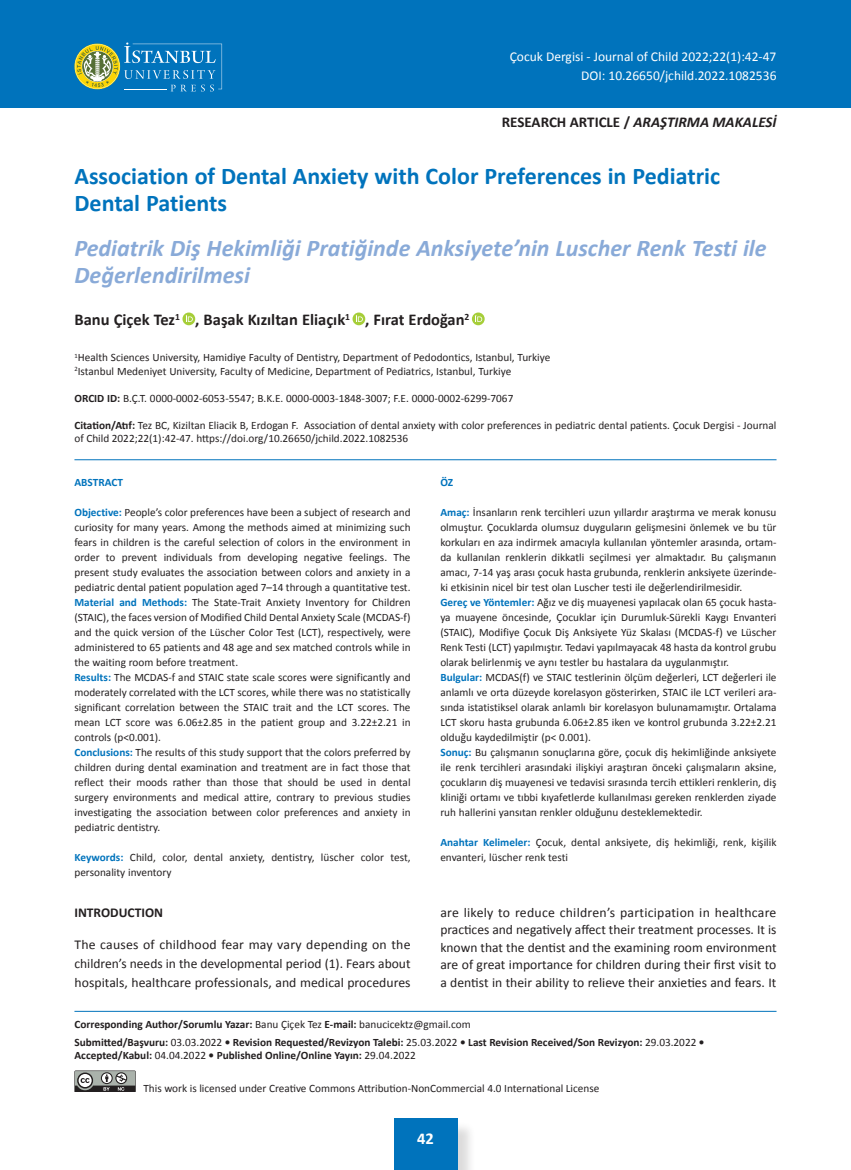
<style>
.page{position:relative;width:851px;height:1170px;background:#fff}
.page>*{position:absolute;margin:0;border:0;box-sizing:border-box;transform-origin:0 0}
.t1{font:italic 700 24px/27px "Calibri";color:#89aad8}
.t2{font:700 24px/27px "Calibri";color:#0073bc}
.t3{font:700 16.5px "Calibri";color:#231f20}
.t4{font:700 16.5px "Calibri";color:#fff}
.t5{font:italic 700 15px "Calibri";color:#231f20}
.t6{font:13.5px/17.5px "Calibri";color:#231f20;text-align:justify}
.t7{font:13.5px/19.5px "Calibri";color:#fff;text-align:right}
.t8{font:700 13.5px "Calibri";color:#231f20}
.t9{font:11.25px/15px "Calibri";color:#231f20}
.t10{font:700 11.25px/17.7px "Calibri";color:#231f20}
.t11{font:700 11.25px "Calibri";color:#0073bc}
.s1{font-style:normal}
.s2{font-weight:700}
.s3{font-weight:700;color:#0073bc}
.s4{font-weight:400}
</style>
<div class="page">
<div style="left:396px;top:1121px;width:80px;height:48px;background:#231f20;opacity:.16"></div>
<div style="left:393px;top:1118px;width:64px;height:51px;background:#0073bc"></div>
<div style="left:0;top:0;width:850px;height:107px;background:#0073bc"></div>
<svg style="left:182px;top:312px;width:13px;height:13px"></svg>
<svg style="left:186px;top:315px;width:7px;height:7px"></svg>
<svg style="left:352px;top:312px;width:13px;height:13px"></svg>
<svg style="left:356px;top:315px;width:7px;height:7px"></svg>
<svg style="left:472px;top:312px;width:12px;height:13px"></svg>
<svg style="left:475px;top:315px;width:7px;height:7px"></svg>
<hr style="left:74px;top:1010px;width:702px;height:1px;background:#0073bc">
<hr style="left:74px;top:459px;width:702px;height:1px;background:#0073bc">
<svg style="left:74px;top:1070px;width:62px;height:21px"></svg>
<svg style="left:74px;top:43px;width:148px;height:49px"></svg>
<p class="t7" style="left:509px;top:46px;width:268px">Çocuk Dergisi - Journal of Child 2022;22(1):42-47<br>DOI: 10.26650/jchild.2022.1082536</p>
<h3 class="t5" style="left:501px;top:112px;width:276px"><span class="s1">RESEARCH ARTICLE /</span> ARAŞTIRMA MAKALESİ</h3>
<h1 class="t2" style="left:74px;top:163px;width:647px">Association of Dental Anxiety with Color Preferences in Pediatric<br>Dental Patients</h1>
<h1 class="t1" style="left:74px;top:235px;width:693px">Pediatrik Diş Hekimliği Pratiğinde Anksiyete’nin Luscher Renk Testi ile<br>Değerlendirilmesi</h1>
<h2 class="t3" style="left:74px;top:309px;width:396px">Banu Çiçek Tez<sup>1</sup> , Başak Kızıltan Eliaçık<sup>1</sup> , Fırat Erdoğan<sup>2</sup></h2>
<p class="t9" style="left:74px;top:351px;width:477px;line-height:13.5px"><sup>1</sup>Health Sciences University, Hamidiye Faculty of Dentistry, Department of Pedodontics, Istanbul, Turkiye<br><sup>2</sup>Istanbul Medeniyet University, Faculty of Medicine, Department of Pediatrics, Istanbul, Turkiye</p>
<p class="t9" style="left:74px;top:390px;width:440px"><span class="s2">ORCID ID:</span> B.Ç.T. 0000-0002-6053-5547; B.K.E. 0000-0003-1848-3007; F.E. 0000-0002-6299-7067</p>
<p class="t9" style="left:74px;top:418px;width:703px;line-height:13.5px"><span class="s2">Citation/Atıf:</span> Tez BC, Kiziltan Eliacik B, Erdogan F. Association of dental anxiety with color preferences in pediatric dental patients. Çocuk Dergisi - Journal of Child 2022;22(1):42-47. https://doi.org/10.26650/jchild.2022.1082536</p>
<p class="t11" style="left:74px;top:474px;width:50px">ABSTRACT</p>
<p class="t9" style="left:74px;top:504px;width:337px"><span class="s3">Objective:</span> People’s color preferences have been a subject of research and curiosity for many years. Among the methods aimed at minimizing such fears in children is the careful selection of colors in the environment in order to prevent individuals from developing negative feelings. The present study evaluates the association between colors and anxiety in a pediatric dental patient population aged 7–14 through a quantitative test.<br><span class="s3">Material and Methods:</span> The State-Trait Anxiety Inventory for Children (STAIC), the faces version of Modified Child Dental Anxiety Scale (MCDAS-f) and the quick version of the Lüscher Color Test (LCT), respectively, were administered to 65 patients and 48 age and sex matched controls while in the waiting room before treatment.<br><span class="s3">Results:</span> The MCDAS-f and STAIC state scale scores were significantly and moderately correlated with the LCT scores, while there was no statistically significant correlation between the STAIC trait and the LCT scores. The mean LCT score was 6.06±2.85 in the patient group and 3.22±2.21 in controls (p&lt;0.001).<br><span class="s3">Conclusions:</span> The results of this study support that the colors preferred by children during dental examination and treatment are in fact those that reflect their moods rather than those that should be used in dental surgery environments and medical attire, contrary to previous studies investigating the association between color preferences and anxiety in pediatric dentistry.</p>
<p class="t9" style="left:74px;top:849px;width:337px"><span class="s3">Keywords:</span> Child, color, dental anxiety, dentistry, lüscher color test, personality inventory</p>
<p class="t8" style="left:74px;top:903px;width:90px">INTRODUCTION</p>
<p class="t6" style="left:74px;top:934px;width:337px;line-height:19.2px">The causes of childhood fear may vary depending on the children’s needs in the developmental period (1). Fears about hospitals, healthcare professionals, and medical procedures</p>
<p class="t11" style="left:440px;top:474px;width:14px">ÖZ</p>
<p class="t9" style="left:440px;top:504px;width:337px"><span class="s3">Amaç:</span> İnsanların renk tercihleri uzun yıllardır araştırma ve merak konusu olmuştur. Çocuklarda olumsuz duyguların gelişmesini önlemek ve bu tür korkuları en aza indirmek amacıyla kullanılan yöntemler arasında, ortam&shy;da kullanılan renklerin dikkatli seçilmesi yer almaktadır. Bu çalışmanın amacı, 7-14 yaş arası çocuk hasta grubunda, renklerin anksiyete üzerinde&shy;ki etkisinin nicel bir test olan Luscher testi ile değerlendirilmesidir.<br><span class="s3">Gereç ve Yöntemler:</span> Ağız ve diş muayenesi yapılacak olan 65 çocuk hasta&shy;ya muayene öncesinde, Çocuklar için Durumluk-Sürekli Kaygı Envanteri (STAIC), Modifiye Çocuk Diş Anksiyete Yüz Skalası (MCDAS-f) ve Lüscher Renk Testi (LCT) yapılmıştır. Tedavi yapılmayacak 48 hasta da kontrol grubu olarak belirlenmiş ve aynı testler bu hastalara da uygulanmıştır.<br><span class="s3">Bulgular:</span> MCDAS(f) ve STAIC testlerinin ölçüm değerleri, LCT değerleri ile anlamlı ve orta düzeyde korelasyon gösterirken, STAIC ile LCT verileri ara&shy;sında istatistiksel olarak anlamlı bir korelasyon bulunamamıştır. Ortalama LCT skoru hasta grubunda 6.06±2.85 iken ve kontrol grubunda 3.22±2.21 olduğu kaydedilmiştir (p&lt; 0.001).<br><span class="s3">Sonuç:</span> Bu çalışmanın sonuçlarına göre, çocuk diş hekimliğinde anksiyete ile renk tercihleri arasındaki ilişkiyi araştıran önceki çalışmaların aksine, çocukların diş muayenesi ve tedavisi sırasında tercih ettikleri renklerin, diş kliniği ortamı ve tıbbi kıyafetlerde kullanılması gereken renklerden ziyade ruh hallerini yansıtan renkler olduğunu desteklemektedir.</p>
<p class="t9" style="left:440px;top:834px;width:337px"><span class="s3">Anahtar Kelimeler:</span> Çocuk, dental anksiyete, diş hekimliği, renk, kişilik envanteri, lüscher renk testi</p>
<p class="t6" style="left:440px;top:903px;width:337px">are likely to reduce children’s participation in healthcare practices and negatively affect their treatment processes. It is known that the dentist and the examining room environment are of great importance for children during their first visit to a dentist in their ability to relieve their anxieties and fears. It</p>
<p class="t10" style="left:74px;top:1015px;width:631px">Corresponding Author/Sorumlu Yazar: <span class="s4">Banu Çiçek Tez</span> E-mail: <span class="s4">banucicektz@gmail.com<br></span>Submitted/Başvuru: <span class="s4">03.03.2022</span> • Revision Requested/Revizyon Talebi: <span class="s4">25.03.2022</span> • Last Revision Received/Son Revizyon: <span class="s4">29.03.2022</span> •</p>
<p class="t10" style="left:74px;top:1046px;width:343px">Accepted/Kabul: <span class="s4">04.04.2022</span> • Published Online/Online Yayın: <span class="s4">29.04.2022</span></p>
<p class="t9" style="left:143px;top:1080px;width:457px">This work is licensed under Creative Commons Attribution-NonCommercial 4.0 International License</p>
<h2 class="t4" style="left:417px;top:1127px;width:18px">42</h2>
</div>
